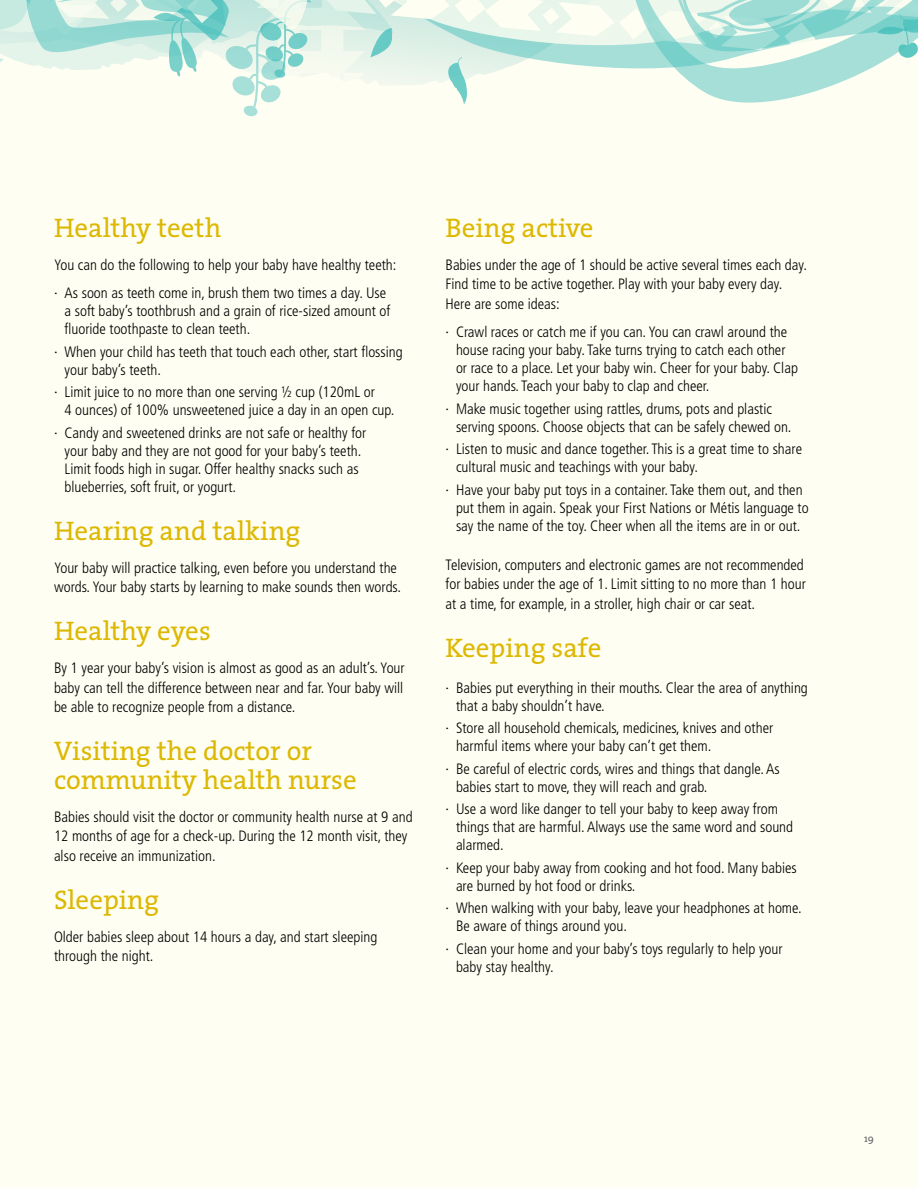
<style>
.page{position:relative;width:918px;height:1188px;background:#fffef2}
.page>*{position:absolute;margin:0;border:0;box-sizing:border-box;transform-origin:0 0}
.t1{font:27px/28.5px "The Serif";color:#ddb803}
.t2{font:300 condensed 15px/18px "Frutiger";color:#000}
.t3{font:10.5px "The Serif";color:#636466}
</style>
<div class="page">
<svg style="left:0;top:0;width:918px;height:117px"></svg>
<h1 class="t1" style="left:54px;top:212px;width:169px">Healthy teeth</h1>
<p class="t2" style="left:54px;top:250px;width:344px;line-height:28.5px">You can do the following to help your baby have healthy teeth: · As soon as teeth come in, brush them two times a day. Use</p>
<p class="t2" style="left:64px;top:302px;width:327px">a soft baby’s toothbrush and a grain of rice-sized amount of fluoride toothpaste to clean teeth.</p>
<p class="t2" style="left:64px;top:343px;width:340px;text-indent:-10px">· When your child has teeth that touch each other, start flossing your baby’s teeth.</p>
<p class="t2" style="left:64px;top:383px;width:332px;text-indent:-10px">· Limit juice to no more than one serving ½ cup (120mL or<br>4 ounces) of 100% unsweetened juice a day in an open cup.</p>
<p class="t2" style="left:64px;top:424px;width:303px;text-indent:-10px">· Candy and sweetened drinks are not safe or healthy for your baby and they are not good for your baby’s teeth.<br>Limit foods high in sugar. Offer healthy snacks such as blueberries, soft fruit, or yogurt.</p>
<h1 class="t1" style="left:54px;top:515px;width:248px">Hearing and talking</h1>
<p class="t2" style="left:54px;top:558px;width:348px;line-height:19.5px">Your baby will practice talking, even before you understand the words. Your baby starts by learning to make sounds then words.</p>
<h1 class="t1" style="left:54px;top:616px;width:158px">Healthy eyes</h1>
<p class="t2" style="left:54px;top:658px;width:352px;line-height:19.5px;text-align:justify">By 1 year your baby’s vision is almost as good as an adult’s. Your baby can tell the difference between near and far. Your baby will be able to recognize people from a distance.</p>
<h1 class="t1" style="left:54px;top:736px;width:304px">Visiting the doctor or community health nurse</h1>
<p class="t2" style="left:54px;top:807px;width:360px;line-height:19.5px">Babies should visit the doctor or community health nurse at 9 and<br>12 months of age for a check-up. During the 12 month visit, they also receive an immunization.</p>
<h1 class="t1" style="left:54px;top:884px;width:107px">Sleeping</h1>
<p class="t2" style="left:54px;top:927px;width:325px;line-height:19.5px">Older babies sleep about 14 hours a day, and start sleeping through the night.</p>
<h1 class="t1" style="left:446px;top:212px;width:150px">Being active</h1>
<p class="t2" style="left:446px;top:255px;width:363px;line-height:19.5px">Babies under the age of 1 should be active several times each day.<br>Find time to be active together. Play with your baby every day.<br>Here are some ideas:</p>
<p class="t2" style="left:456px;top:323px;width:343px;text-indent:-10px">· Crawl races or catch me if you can. You can crawl around the house racing your baby. Take turns trying to catch each other or race to a place. Let your baby win. Cheer for your baby. Clap your hands. Teach your baby to clap and cheer.</p>
<p class="t2" style="left:456px;top:400px;width:337px;text-indent:-10px">· Make music together using rattles, drums, pots and plastic serving spoons. Choose objects that can be safely chewed on.</p>
<p class="t2" style="left:456px;top:440px;width:348px;text-indent:-10px">· Listen to music and dance together. This is a great time to share cultural music and teachings with your baby.</p>
<p class="t2" style="left:456px;top:481px;width:354px;text-indent:-10px">· Have your baby put toys in a container. Take them out, and then put them in again. Speak your First Nations or Métis language to say the name of the toy. Cheer when all the items are in or out.</p>
<p class="t2" style="left:446px;top:555px;width:362px;line-height:19.5px">Television, computers and electronic games are not recommended for babies under the age of 1. Limit sitting to no more than 1 hour at a time, for example, in a stroller, high chair or car seat.</p>
<h1 class="t1" style="left:446px;top:632px;width:157px">Keeping safe</h1>
<p class="t2" style="left:456px;top:679px;width:353px;text-indent:-10px">· Babies put everything in their mouths. Clear the area of anything that a baby shouldn’t have.</p>
<p class="t2" style="left:456px;top:719px;width:319px;text-indent:-10px">· Store all household chemicals, medicines, knives and other harmful items where your baby can’t get them.</p>
<p class="t2" style="left:456px;top:760px;width:325px;text-indent:-10px">· Be careful of electric cords, wires and things that dangle. As babies start to move, they will reach and grab.</p>
<p class="t2" style="left:456px;top:800px;width:339px;text-indent:-10px">· Use a word like danger to tell your baby to keep away from things that are harmful. Always use the same word and sound alarmed.</p>
<p class="t2" style="left:456px;top:859px;width:342px;text-indent:-10px">· Keep your baby away from cooking and hot food. Many babies are burned by hot food or drinks.</p>
<p class="t2" style="left:456px;top:899px;width:347px;text-indent:-10px">· When walking with your baby, leave your headphones at home.<br>Be aware of things around you.</p>
<p class="t2" style="left:456px;top:940px;width:328px;text-indent:-10px">· Clean your home and your baby’s toys regularly to help your baby stay healthy.</p>
<p class="t3" style="left:864px;top:1129px;width:11px">19</p>
</div>
